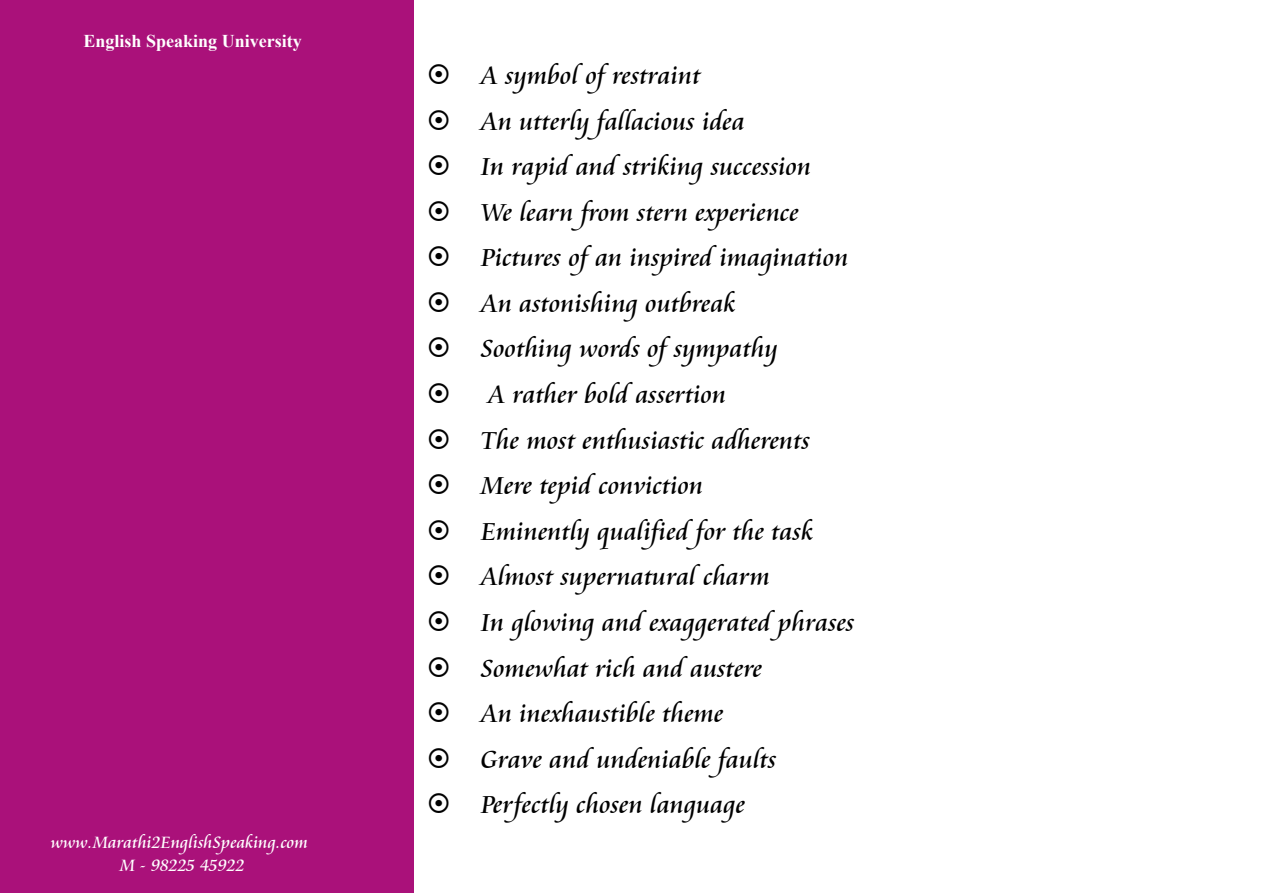
<style>
.page{position:relative;width:1263px;height:893px;background:#fff}
.page>*{position:absolute;margin:0;border:0;box-sizing:border-box;transform-origin:0 0}
.t1{font:27px "Cataneo BT";color:#000}
.t2{font:18px/23.4px "Cataneo BT";color:#fff;text-align:center}
.t3{font:700 18px "Times New Roman";color:#fff}
</style>
<div class="page">
<div style="left:0;top:0;width:414px;height:893px;background:#aa117a"></div>
<p class="t3" style="left:83px;top:34px;width:220px">English Speaking University</p>
<p class="t2" style="left:51px;top:832px;width:259px">www.Marathi2EnglishSpeaking.com<br>M - 98225 45922</p>
<p class="t1" style="left:427px;top:63px;width:275px">▪ A symbol ofrestraint</p>
<p class="t1" style="left:427px;top:108px;width:320px">▪ An utterly fallacious idea</p>
<p class="t1" style="left:427px;top:154px;width:386px">▪ In rapid and striking succession</p>
<p class="t1" style="left:427px;top:199px;width:374px">▪ We learn from stern experience</p>
<p class="t1" style="left:427px;top:245px;width:423px">▪ Pictures ofan inspired imagination</p>
<p class="t1" style="left:427px;top:291px;width:310px">▪ An astonishing outbreak</p>
<p class="t1" style="left:427px;top:336px;width:353px">▪ Soothing words ofsympathy</p>
<p class="t1" style="left:427px;top:382px;width:301px">▪ A rather bold assertion</p>
<p class="t1" style="left:427px;top:427px;width:385px">▪ The most enthusiastic adherents</p>
<p class="t1" style="left:427px;top:473px;width:278px">▪ Mere tepid conviction</p>
<p class="t1" style="left:427px;top:519px;width:388px">▪ Eminently qualified for the task</p>
<p class="t1" style="left:427px;top:564px;width:345px">▪ Almost supernatural charm</p>
<p class="t1" style="left:427px;top:610px;width:429px">▪ In glowing and exaggerated phrases</p>
<p class="t1" style="left:427px;top:655px;width:337px">▪ Somewhat rich and austere</p>
<p class="t1" style="left:427px;top:701px;width:299px">▪ An inexhaustible theme</p>
<p class="t1" style="left:427px;top:746px;width:351px">▪ Grave and undeniable faults</p>
<p class="t1" style="left:427px;top:792px;width:320px">▪ Perfectly chosen language</p>
</div>
